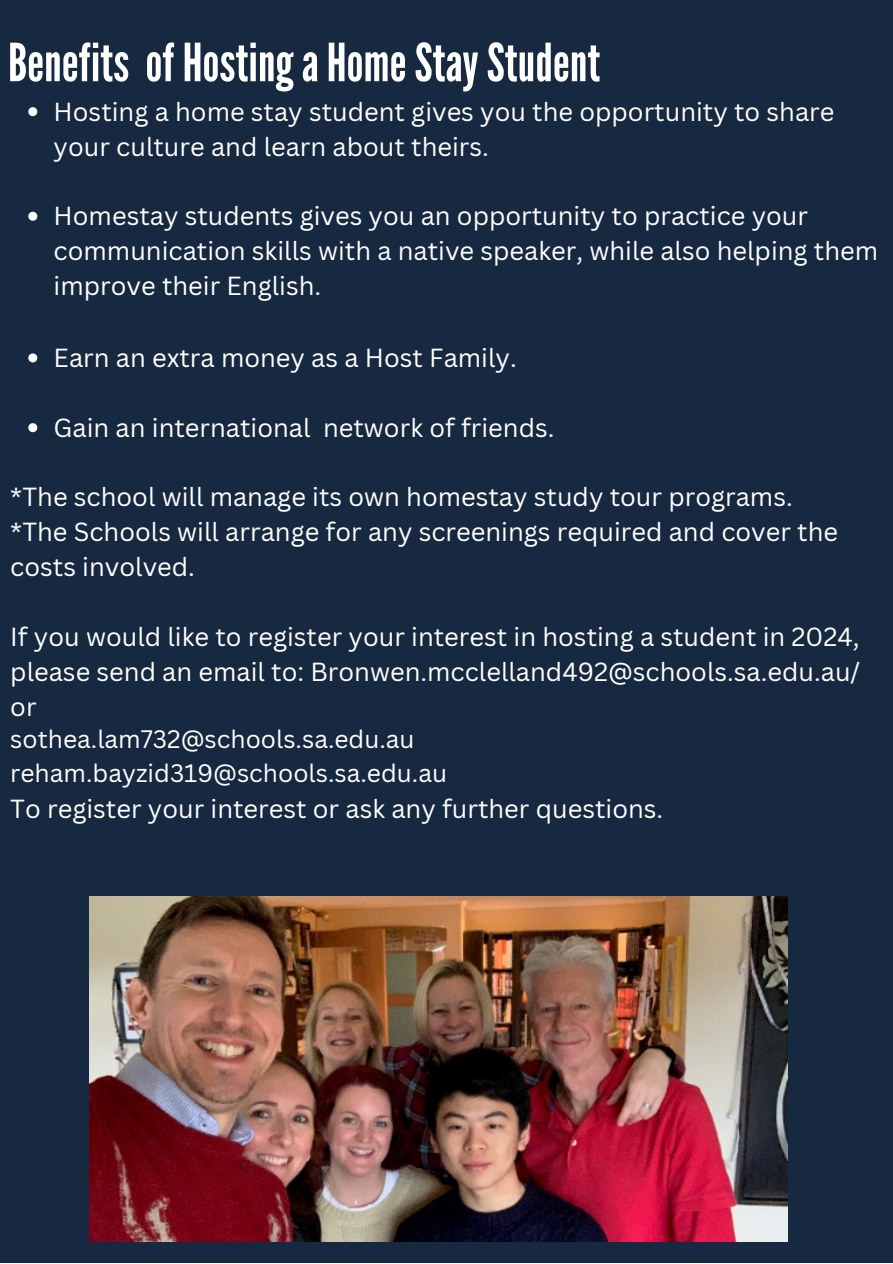
<style>
.page{position:relative;width:893px;height:1264px;background:#fff}
.page>*{position:absolute;margin:0;border:0;box-sizing:border-box;transform-origin:0 0}
.t1{font:52.5px "League Gothic";color:#fff}
.t2{font:25.5px/34.8px "Canva Sans";color:#fff}
.t3{font:24.6px "Canva Sans";color:#fff}
</style>
<div class="page">
<div style="left:0;top:0;width:892px;height:1262px;background:#172940"></div>
<img style="left:89px;top:896px;width:698px;height:345px">
<svg style="left:28px;top:107px;width:9px;height:9px"></svg>
<svg style="left:28px;top:212px;width:9px;height:9px"></svg>
<svg style="left:28px;top:353px;width:9px;height:9px"></svg>
<svg style="left:28px;top:423px;width:9px;height:9px"></svg>
<p class="t1" style="left:8px;top:32px;width:593px">Benefits ofHostingaHomeStayStudent</p>
<p class="t2" style="left:54px;top:93px;width:782px">Hosting a home stay student gives you the opportunity to share your culture and learn about theirs.</p>
<p class="t2" style="left:54px;top:198px;width:826px">Homestay students gives you an opportunity to practice your communication skills with a native speaker, while also helping them improve their English.</p>
<p class="t2" style="left:54px;top:339px;width:464px">Earn an extra money as a Host Family.</p>
<p class="t2" style="left:54px;top:409px;width:502px">Gain an international network of friends.</p>
<p class="t2" style="left:10px;top:479px;width:783px">*The school will manage its own homestay study tour programs.</p>
<p class="t2" style="left:10px;top:514px;width:829px">*The Schools will arrange for any screenings required and cover the costs involved.</p>
<p class="t2" style="left:10px;top:618px;width:851px;text-align:justify">If you would like to register your interest in hosting a student in 2024, please send an email to: Bronwen.mcclelland492@schools.sa.edu.au/ or</p>
<p class="t3" style="left:10px;top:722px;width:406px">sothea.lam732@schools.sa.edu.au</p>
<p class="t3" style="left:10px;top:755px;width:438px">reham.bayzid319@schools.sa.edu.au</p>
<p class="t2" style="left:10px;top:790px;width:654px">To register your interest or ask any further questions.</p>
</div>
